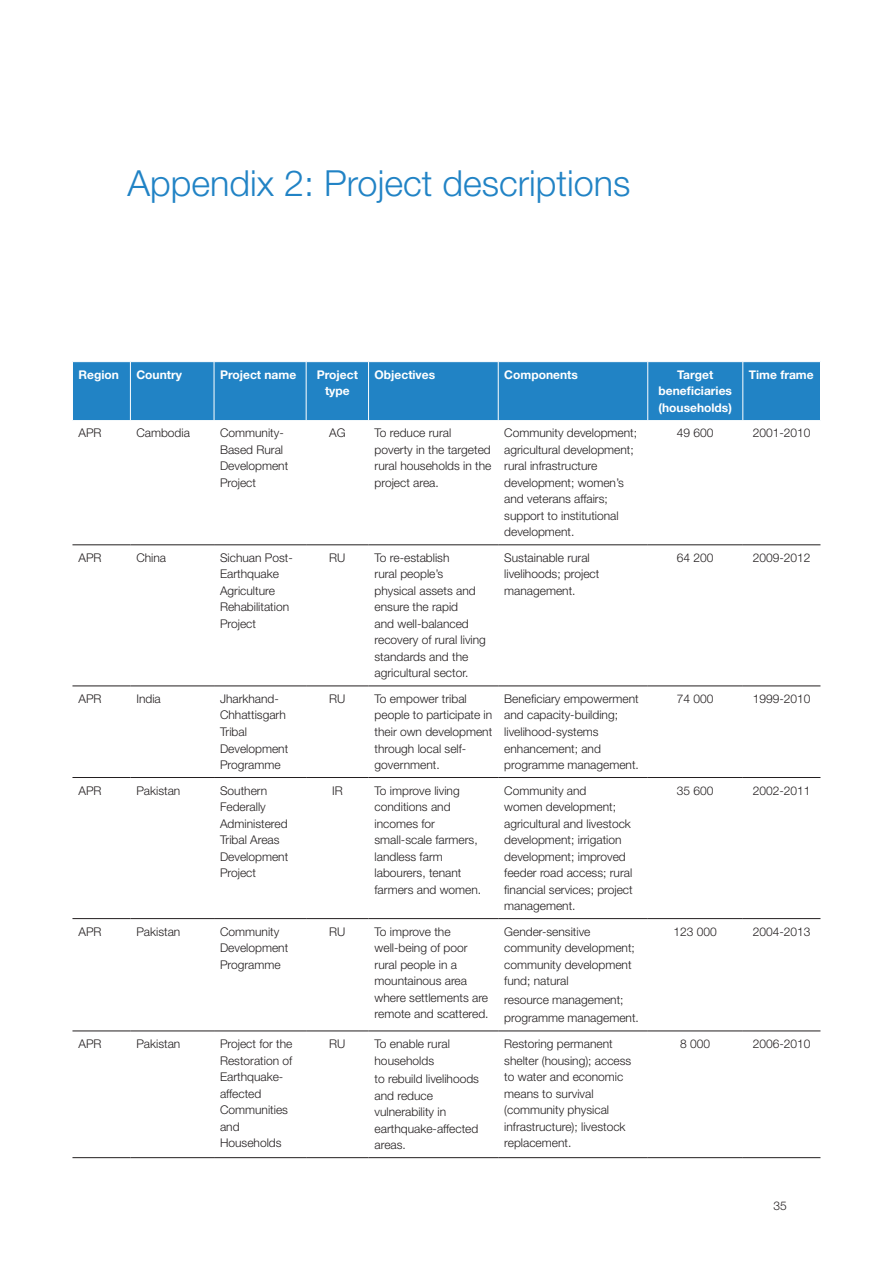
<style>
.page{position:relative;width:893px;height:1263px;background:#fff}
.page>*{position:absolute;margin:0;border:0;box-sizing:border-box;transform-origin:0 0}
.Section_heading{font:300 36px "Helvetica Neue LT Std";color:#2183c5}
.Note{font:300 12px/16.5px "Helvetica Neue LT Std";color:#231f20}
.Section_sub-heading{font:700 12px/16.5px "Helvetica Neue LT Std";color:#fff;text-align:center}
</style>
<div class="page">
<div style="left:73px;top:362px;width:747px;height:58px;background:#2183c5"></div>
<svg style="left:72px;top:420px;width:748px;height:611px"></svg>
<svg style="left:72px;top:546px;width:748px;height:140px"></svg>
<hr style="left:130px;top:362px;width:1px;height:58px;background:#fff">
<hr style="left:214px;top:362px;width:1px;height:58px;background:#fff">
<hr style="left:306px;top:362px;width:1px;height:58px;background:#fff">
<hr style="left:368px;top:362px;width:1px;height:58px;background:#fff">
<hr style="left:498px;top:362px;width:1px;height:58px;background:#fff">
<hr style="left:647px;top:362px;width:1px;height:58px;background:#fff">
<hr style="left:743px;top:362px;width:1px;height:58px;background:#fff">
<hr style="left:72px;top:545px;width:58px;height:1px;background:#231f20">
<hr style="left:130px;top:545px;width:84px;height:1px;background:#231f20">
<hr style="left:214px;top:545px;width:92px;height:1px;background:#231f20">
<hr style="left:648px;top:545px;width:95px;height:1px;background:#231f20">
<hr style="left:743px;top:545px;width:77px;height:1px;background:#231f20">
<hr style="left:72px;top:686px;width:58px;height:1px;background:#231f20">
<hr style="left:130px;top:686px;width:84px;height:1px;background:#231f20">
<hr style="left:214px;top:686px;width:92px;height:1px;background:#231f20">
<hr style="left:648px;top:686px;width:95px;height:1px;background:#231f20">
<hr style="left:743px;top:686px;width:77px;height:1px;background:#231f20">
<hr style="left:72px;top:777px;width:58px;height:1px;background:#231f20">
<hr style="left:130px;top:777px;width:84px;height:1px;background:#231f20">
<hr style="left:214px;top:777px;width:92px;height:1px;background:#231f20">
<hr style="left:648px;top:777px;width:95px;height:1px;background:#231f20">
<hr style="left:743px;top:777px;width:77px;height:1px;background:#231f20">
<hr style="left:72px;top:918px;width:58px;height:1px;background:#231f20">
<hr style="left:130px;top:918px;width:84px;height:1px;background:#231f20">
<hr style="left:214px;top:918px;width:92px;height:1px;background:#231f20">
<hr style="left:306px;top:918px;width:63px;height:1px;background:#231f20">
<hr style="left:369px;top:918px;width:129px;height:1px;background:#231f20">
<hr style="left:498px;top:918px;width:150px;height:1px;background:#231f20">
<hr style="left:648px;top:918px;width:95px;height:1px;background:#231f20">
<hr style="left:743px;top:918px;width:77px;height:1px;background:#231f20">
<hr style="left:72px;top:1031px;width:58px;height:1px;background:#231f20">
<hr style="left:130px;top:1031px;width:84px;height:1px;background:#231f20">
<hr style="left:214px;top:1031px;width:92px;height:1px;background:#231f20">
<hr style="left:306px;top:1031px;width:63px;height:1px;background:#231f20">
<hr style="left:369px;top:1031px;width:129px;height:1px;background:#231f20">
<hr style="left:498px;top:1031px;width:150px;height:1px;background:#231f20">
<hr style="left:648px;top:1031px;width:95px;height:1px;background:#231f20">
<hr style="left:743px;top:1031px;width:77px;height:1px;background:#231f20">
<hr style="left:72px;top:1157px;width:58px;height:1px;background:#231f20">
<hr style="left:130px;top:1157px;width:84px;height:1px;background:#231f20">
<hr style="left:214px;top:1157px;width:92px;height:1px;background:#231f20">
<hr style="left:306px;top:1157px;width:63px;height:1px;background:#231f20">
<hr style="left:369px;top:1157px;width:129px;height:1px;background:#231f20">
<hr style="left:498px;top:1157px;width:150px;height:1px;background:#231f20">
<hr style="left:648px;top:1157px;width:95px;height:1px;background:#231f20">
<hr style="left:743px;top:1157px;width:77px;height:1px;background:#231f20">
<img style="left:224px;top:409px;width:445px;height:446px">
<p class="Section_heading" style="left:128px;top:161px;width:504px">Appendix 2: Project descriptions</p>
<p class="Section_sub-heading" style="left:78px;top:366px;width:42px">Region</p>
<p class="Section_sub-heading" style="left:136px;top:366px;width:47px">Country</p>
<p class="Section_sub-heading" style="left:220px;top:366px;width:78px">Project name</p>
<p class="Section_sub-heading" style="left:317px;top:366px;width:43px">Project type</p>
<p class="Section_sub-heading" style="left:375px;top:366px;width:62px">Objectives</p>
<p class="Section_sub-heading" style="left:504px;top:366px;width:75px">Components</p>
<p class="Section_sub-heading" style="left:658px;top:366px;width:75px">Target beneficiaries (households)</p>
<p class="Section_sub-heading" style="left:749px;top:366px;width:66px">Time frame</p>
<p class="Note" style="left:78px;top:424px;width:25px">APR</p>
<p class="Note" style="left:136px;top:424px;width:55px">Cambodia</p>
<p class="Note" style="left:220px;top:424px;width:70px">Community-<br>Based Rural<br>Development<br>Project</p>
<p class="Note" style="left:329px;top:424px;width:18px">AG</p>
<p class="Note" style="left:375px;top:424px;width:118px">To reduce rural poverty in the targeted rural households in the project area.</p>
<p class="Note" style="left:504px;top:424px;width:134px">Community development; agricultural development; rural infrastructure development; women’s and veterans affairs; support to institutional development.</p>
<p class="Note" style="left:677px;top:424px;width:38px">49 600</p>
<p class="Note" style="left:753px;top:424px;width:59px">2001-2010</p>
<p class="Note" style="left:78px;top:549px;width:25px">APR</p>
<p class="Note" style="left:136px;top:549px;width:31px">China</p>
<p class="Note" style="left:220px;top:549px;width:74px">Sichuan Post-<br>Earthquake<br>Agriculture<br>Rehabilitation<br>Project</p>
<p class="Note" style="left:329px;top:549px;width:18px">RU</p>
<p class="Note" style="left:375px;top:549px;width:113px">To re-establish<br>rural people’s physical assets and ensure the rapid<br>and well‑balanced recovery of rural living standards and the agricultural sector.</p>
<p class="Note" style="left:504px;top:549px;width:97px">Sustainable rural livelihoods; project management.</p>
<p class="Note" style="left:677px;top:549px;width:38px">64 200</p>
<p class="Note" style="left:753px;top:549px;width:59px">2009-2012</p>
<p class="Note" style="left:78px;top:690px;width:25px">APR</p>
<p class="Note" style="left:136px;top:690px;width:26px">India</p>
<p class="Note" style="left:220px;top:690px;width:70px">Jharkhand-<br>Chhattisgarh<br>Tribal<br>Development<br>Programme</p>
<p class="Note" style="left:329px;top:690px;width:18px">RU</p>
<p class="Note" style="left:375px;top:690px;width:119px">To empower tribal people to participate in their own development through local self&shy;government.</p>
<p class="Note" style="left:504px;top:690px;width:136px">Beneficiary empowerment and capacity-building; livelihood-systems enhancement; and programme management.</p>
<p class="Note" style="left:677px;top:690px;width:38px">74 000</p>
<p class="Note" style="left:753px;top:690px;width:59px">1999-2010</p>
<p class="Note" style="left:78px;top:782px;width:25px">APR</p>
<p class="Note" style="left:136px;top:782px;width:46px">Pakistan</p>
<p class="Note" style="left:220px;top:782px;width:70px">Southern<br>Federally<br>Administered<br>Tribal Areas<br>Development<br>Project</p>
<p class="Note" style="left:332px;top:782px;width:12px">IR</p>
<p class="Note" style="left:375px;top:782px;width:108px">To improve living conditions and incomes for small‑scale farmers, landless farm labourers, tenant farmers and women.</p>
<p class="Note" style="left:504px;top:782px;width:130px">Community and<br>women development; agricultural and livestock development; irrigation development; improved feeder road access; rural financial services; project management.</p>
<p class="Note" style="left:677px;top:782px;width:38px">35 600</p>
<p class="Note" style="left:753px;top:782px;width:59px">2002-2011</p>
<p class="Note" style="left:78px;top:923px;width:25px">APR</p>
<p class="Note" style="left:136px;top:923px;width:46px">Pakistan</p>
<p class="Note" style="left:220px;top:923px;width:70px">Community<br>Development<br>Programme</p>
<p class="Note" style="left:329px;top:923px;width:18px">RU</p>
<p class="Note" style="left:375px;top:923px;width:116px">To improve the well-being of poor rural people in a mountainous area where settlements are remote and scattered.</p>
<p class="Note" style="left:504px;top:923px;width:132px">Gender-sensitive community development; community development fund; natural</p>
<p class="Note" style="left:674px;top:923px;width:45px">123 000</p>
<p class="Note" style="left:753px;top:923px;width:59px">2004-2013</p>
<p class="Note" style="left:504px;top:991px;width:121px">resource management;</p>
<p class="Note" style="left:504px;top:1010px;width:136px">programme management.</p>
<p class="Note" style="left:78px;top:1035px;width:25px">APR</p>
<p class="Note" style="left:136px;top:1035px;width:46px">Pakistan</p>
<p class="Note" style="left:220px;top:1035px;width:74px">Project for the<br>Restoration of<br>Earthquake&shy;affected<br>Communities and<br>Households</p>
<p class="Note" style="left:329px;top:1035px;width:18px">RU</p>
<p class="Note" style="left:375px;top:1035px;width:77px">To enable rural households</p>
<p class="Note" style="left:375px;top:1070px;width:106px">to rebuild livelihoods and reduce vulnerability in earthquake-affected areas.</p>
<p class="Note" style="left:504px;top:1035px;width:129px">Restoring permanent shelter (housing); access to water and economic means to survival (community physical infrastructure); livestock replacement.</p>
<p class="Note" style="left:680px;top:1035px;width:32px">8 000</p>
<p class="Note" style="left:753px;top:1035px;width:59px">2006-2010</p>
<p class="Note" style="left:773px;top:1197px;width:15px">35</p>
</div>
